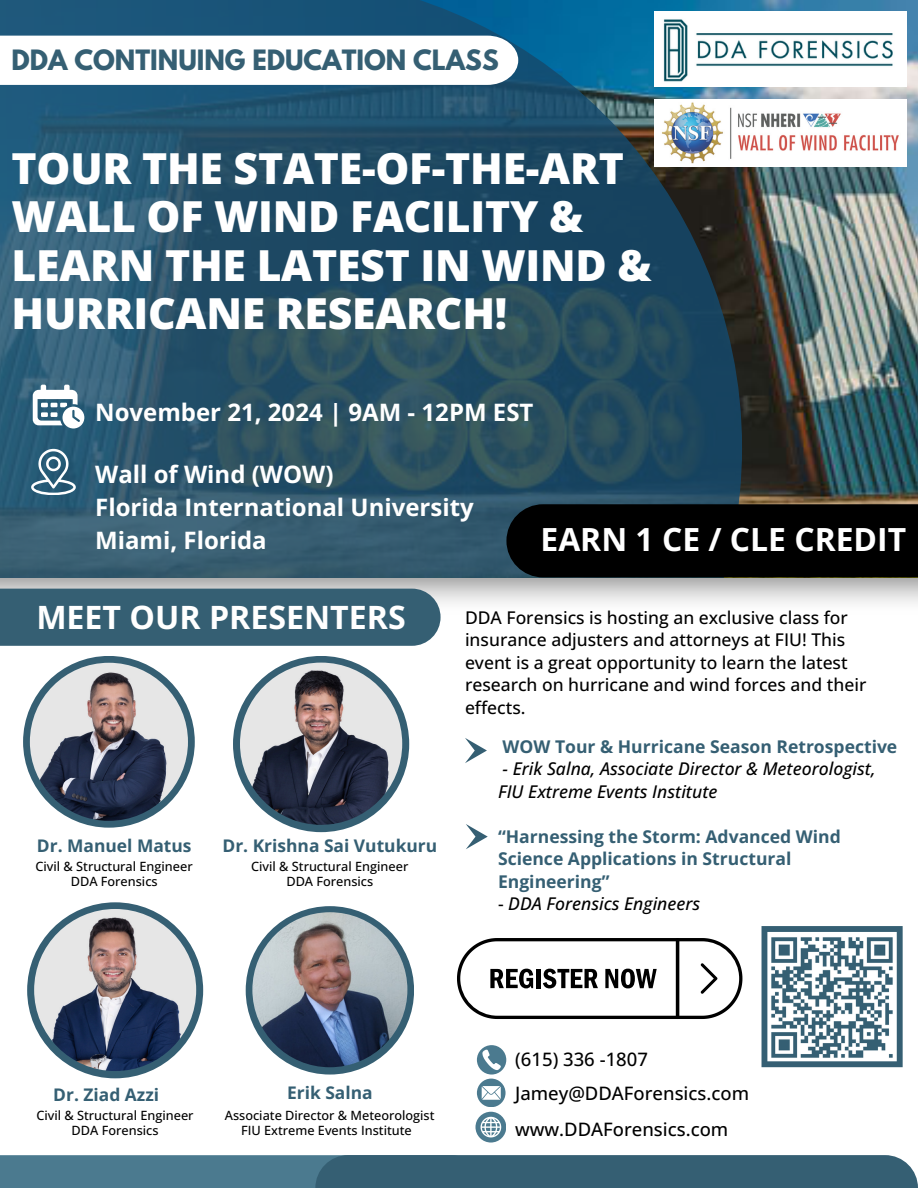
<style>
.page{position:relative;width:918px;height:1188px;background:#fff}
.page>*{position:absolute;margin:0;border:0;box-sizing:border-box;transform-origin:0 0}
.t1{font:800 42.75px/48.3px "Open Sans";letter-spacing:-.005em;color:#fff}
.t2{font:700 32.1px "Open Sans";color:#fff}
.t3{font:700 31.95px "Open Sans";color:#fff}
.t4{font:700 24.9px "League Spartan";color:#355f73}
.t5{font:700 24px/32.7px "Open Sans";color:#fff}
.t6{font:500 18.45px "Open Sans";color:#000}
.t7{font:500 17.55px/22.5px "Open Sans";color:#000}
.t8{font:700 17.55px/22.5px "Open Sans";color:#355f73}
.t9{font:italic 500 17.55px/22.5px "Open Sans";color:#000}
.t10{font:700 17.4px "Open Sans";color:#355f73}
.t11{font:500 12.75px "Open Sans";color:#000}
.s1{font-style:normal}
</style>
<div class="page">
<img style="left:0;top:577px;width:918px;height:27px">
<img style="left:742px;top:0;width:176px;height:504px">
<svg style="left:0;top:0;width:742px;height:578px;background:#265269"></svg>
<div style="left:233px;top:656px;width:176px;height:176px;background:#355f73;border-radius:50%"></div>
<img style="left:240px;top:663px;width:162px;height:162px;border-radius:50%">
<div style="left:23px;top:656px;width:172px;height:172px;background:#355f73;border-radius:50%"></div>
<img style="left:30px;top:663px;width:158px;height:158px;border-radius:50%">
<div style="left:246px;top:906px;width:168px;height:169px;background:#355f73;border-radius:50%"></div>
<img style="left:252px;top:912px;width:155px;height:155px;border-radius:50%">
<div style="left:0;top:1155px;width:484px;height:33px;background:#4b7a8f"></div>
<div style="left:315px;top:1155px;width:603px;height:33px;background:#355f73"></div>
<img style="left:655px;top:11px;width:252px;height:76px">
<svg style="left:457px;top:938px;width:285px;height:81px"></svg>
<div style="left:506px;top:504px;width:412px;height:73px;background:#000"></div>
<div style="left:0;top:589px;width:441px;height:57px;background:#355f73"></div>
<div style="left:27px;top:902px;width:176px;height:176px;background:#355f73;border-radius:50%"></div>
<img style="left:34px;top:909px;width:162px;height:162px;border-radius:50%">
<svg style="left:465px;top:738px;width:22px;height:25px"></svg>
<svg style="left:466px;top:824px;width:22px;height:25px"></svg>
<svg style="left:0;top:36px;width:518px;height:49px"></svg>
<svg style="left:33px;top:385px;width:51px;height:44px"></svg>
<svg style="left:31px;top:449px;width:45px;height:46px"></svg>
<svg style="left:475px;top:1045px;width:31px;height:97px"></svg>
<svg style="left:762px;top:926px;width:141px;height:141px"></svg>
<img style="left:655px;top:99px;width:252px;height:68px">
<p class="t4" style="left:12px;top:48px;width:489px">DDA CONTINUING EDUCATION CLASS</p>
<h5 class="t1" style="left:12px;top:143px;width:642px">TOUR THE STATE-OF-THE-ART<br>WALL OF WIND FACILITY &amp;<br>LEARN THE LATEST IN WIND &amp;<br>HURRICANE RESEARCH!</h5>
<h4 class="t5" style="left:95px;top:395px;width:440px">November 21, 2024 | 9AM - 12PM EST</h4>
<p class="t5" style="left:95px;top:458px;width:380px">Wall of Wind (WOW)<br>Florida International University<br>Miami, Florida</p>
<p class="t3" style="left:540px;top:516px;width:367px">EARN 1 CE / CLE CREDIT</p>
<p class="t2" style="left:36px;top:595px;width:371px">MEET OUR PRESENTERS</p>
<p class="t10" style="left:37px;top:833px;width:156px">Dr. Manuel Matus</p>
<p class="t11" style="left:36px;top:857px;width:159px">Civil &amp; Structural Engineer</p>
<h5 class="t11" style="left:71px;top:872px;width:88px">DDA Forensics</h5>
<h4 class="t10" style="left:222px;top:833px;width:216px">Dr. Krishna Sai Vutukuru</h4>
<p class="t11" style="left:251px;top:857px;width:159px">Civil &amp; Structural Engineer</p>
<h5 class="t11" style="left:286px;top:872px;width:88px">DDA Forensics</h5>
<p class="t7" style="left:465px;top:606px;width:403px">DDA Forensics is hosting an exclusive class for insurance adjusters and attorneys at FIU! This event is a great opportunity to learn the latest research on hurricane and wind forces and their effects.</p>
<h2 class="t8" style="left:503px;top:735px;width:396px">WOW Tour &amp; Hurricane Season Retrospective</h2>
<h2 class="t9" style="left:498px;top:757px;width:379px">- Erik Salna, Associate Director &amp; Meteorologist,<br>FIU Extreme Events Institute</h2>
<h5 class="t8" style="left:498px;top:825px;width:344px">“Harnessing the Storm: Advanced Wind<br>Science Applications in Structural<br>Engineering”</h5>
<h5 class="t9" style="left:498px;top:892px;width:204px"><span class="s1">-</span> DDA Forensics Engineers</h5>
<p class="t10" style="left:53px;top:1083px;width:107px">Dr. Ziad Azzi</p>
<p class="t11" style="left:36px;top:1107px;width:159px">Civil &amp; Structural Engineer</p>
<p class="t11" style="left:72px;top:1122px;width:88px">DDA Forensics</p>
<h5 class="t10" style="left:287px;top:1080px;width:87px">Erik Salna</h5>
<p class="t11" style="left:225px;top:1106px;width:211px">Associate Director &amp; Meteorologist</p>
<p class="t11" style="left:241px;top:1121px;width:172px">FIU Extreme Events Institute</p>
<p class="t6" style="left:515px;top:1046px;width:134px">(615) 336 -1807</p>
<p class="t6" style="left:515px;top:1081px;width:236px">Jamey@DDAForensics.com</p>
<p class="t6" style="left:515px;top:1117px;width:215px">www.DDAForensics.com</p>
</div>
